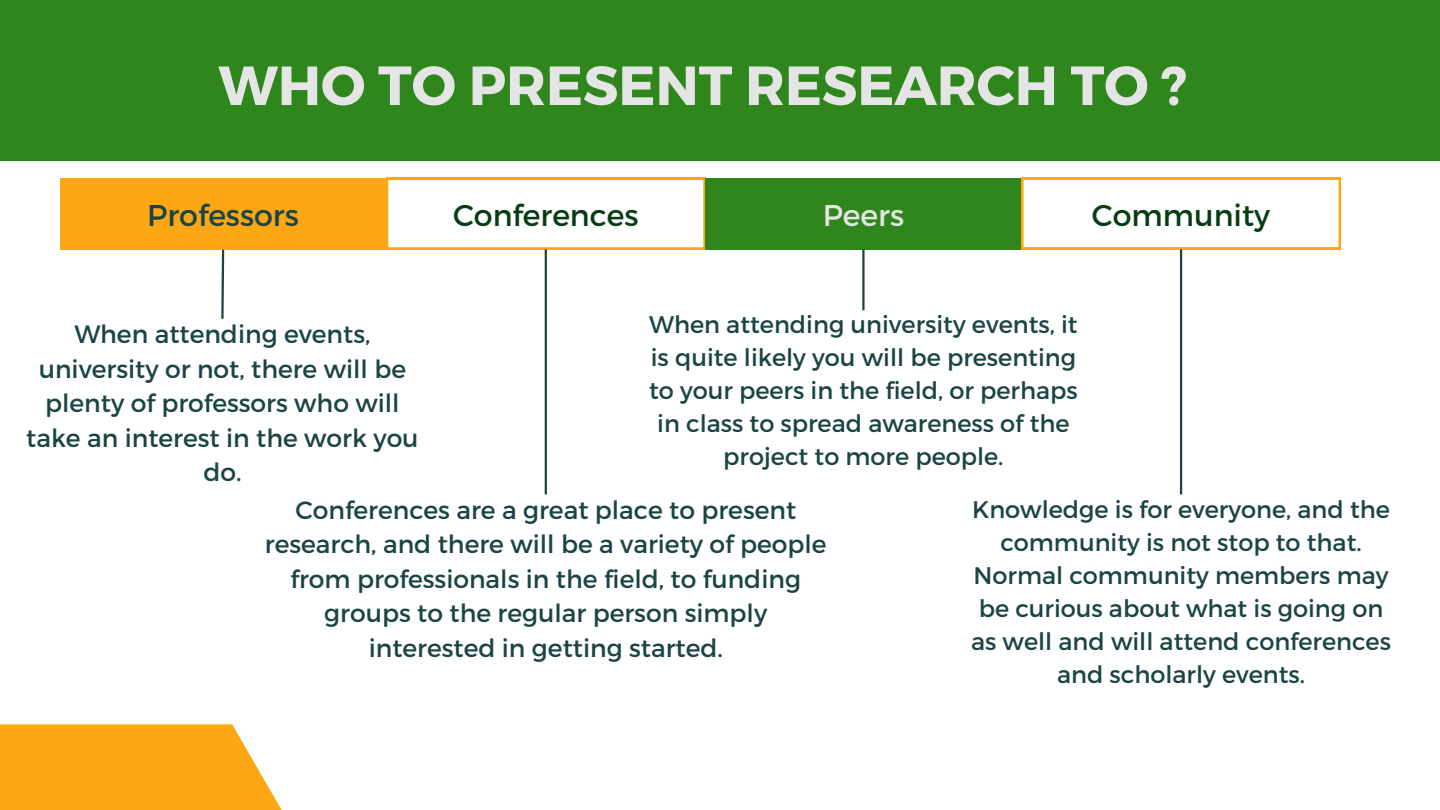
<style>
.page{position:relative;width:1440px;height:810px;background:#fff}
.page>*{position:absolute;margin:0;border:0;box-sizing:border-box;transform-origin:0 0}
.t1{font:700 55px "Montserrat";color:#e5e5e5}
.t2{font:30px "Montserrat";color:#073d16}
.t3{font:30px "Montserrat";color:#1b4444}
.t4{font:30px "Montserrat";color:#e5e5e5}
.t5{font:25px/34.5px "Montserrat";color:#1b4444;text-align:center}
.t6{font:24px/33px "Montserrat";color:#1b4444;text-align:center}
</style>
<div class="page">
<div style="left:0;top:0;width:1440px;height:160px;background:#2f861d"></div>
<div style="left:60px;top:178px;width:326px;height:72px;background:#fda715"></div>
<svg style="left:221px;top:249px;width:4px;height:70px"></svg>
<svg style="left:386px;top:178px;width:320px;height:72px"></svg>
<hr style="left:545px;top:250px;width:2px;height:244px;background:#1b4444">
<div style="left:706px;top:178px;width:315px;height:72px;background:#2f861d"></div>
<hr style="left:862px;top:250px;width:3px;height:60px;background:#1b4444">
<svg style="left:0;top:724px;width:282px;height:86px;background:#fdae28"></svg>
<svg style="left:1021px;top:178px;width:320px;height:71px"></svg>
<hr style="left:1180px;top:249px;width:2px;height:245px;background:#1b4444">
<h1 class="t1" style="left:218px;top:50px;width:970px">WHO TO PRESENT RESEARCH TO ?</h1>
<p class="t3" style="left:147px;top:196px;width:153px">Professors</p>
<p class="t5" style="left:26px;top:316px;width:394px">When attending events, university or not, there will be plenty of professors who will take an interest in the work you do.</p>
<p class="t2" style="left:453px;top:196px;width:187px">Conferences</p>
<p class="t4" style="left:823px;top:195px;width:83px">Peers</p>
<p class="t2" style="left:1092px;top:195px;width:180px">Community</p>
<p class="t6" style="left:649px;top:307px;width:430px">When attending university events, it is quite likely you will be presenting to your peers in the field, or perhaps in class to spread awareness of the project to more people.</p>
<p class="t5" style="left:265px;top:492px;width:563px">Conferences are a great place to present research, and there will be a variety of people from professionals in the field, to funding groups to the regular person simply interested in getting started.</p>
<p class="t6" style="left:971px;top:491px;width:421px">Knowledge is for everyone, and the community is not stop to that.<br>Normal community members may be curious about what is going on as well and will attend conferences and scholarly events.</p>
</div>
